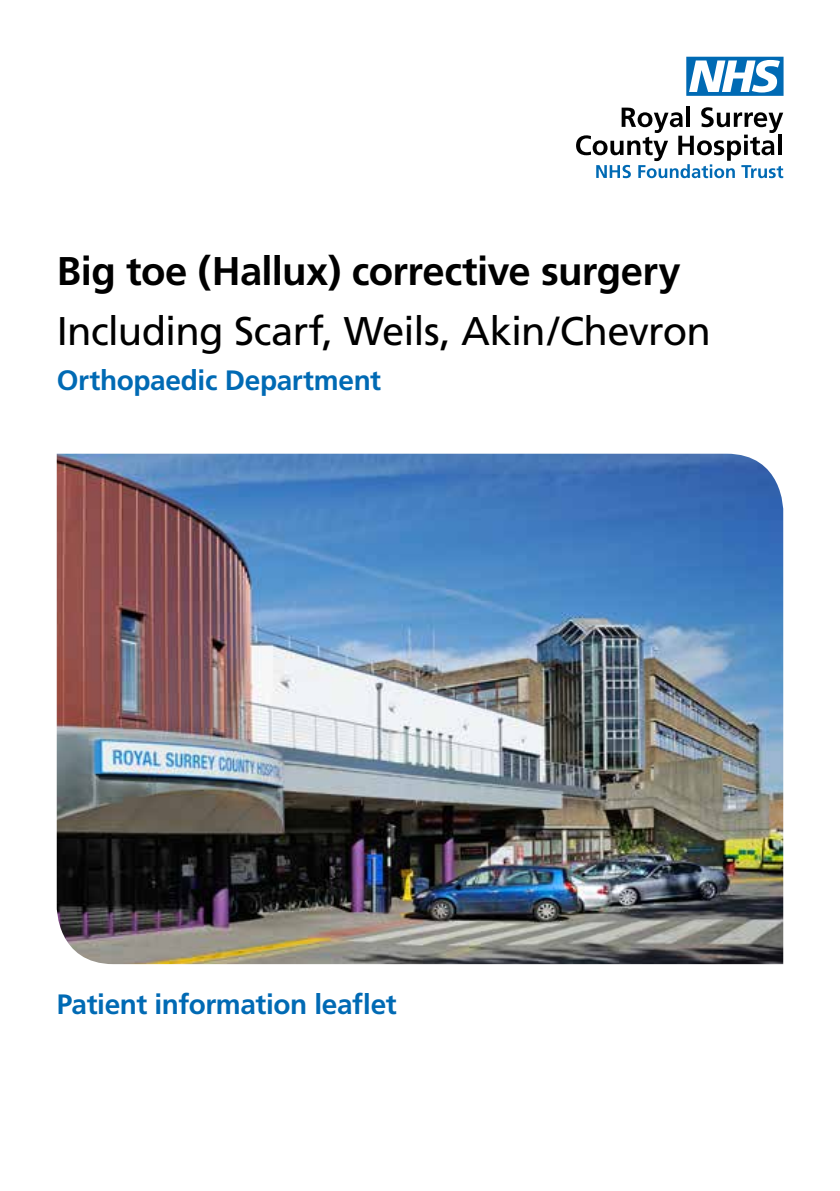
<style>
.page{position:relative;width:840px;height:1191px;background:#fff}
.page>*{position:absolute;margin:0;border:0;box-sizing:border-box;transform-origin:0 0}
.t1{font:40px "Frutiger";letter-spacing:-.02em;color:#000}
.t2{font:700 40px "Frutiger";letter-spacing:-.015em;color:#000}
.t3{font:700 28px "Frutiger";letter-spacing:-.015em;color:#006ab4}
</style>
<div class="page">
<svg style="left:686px;top:57px;width:97px;height:39px"></svg>
<svg style="left:576px;top:107px;width:206px;height:71px"></svg>
<img style="left:57px;top:454px;width:725px;height:510px">
<h1 class="t2" style="left:57px;top:248px;width:625px">Big toe (Hallux) corrective surgery</h1>
<h1 class="t1" style="left:57px;top:307px;width:655px">Including Scarf, Weils, Akin/Chevron</h1>
<p class="t3" style="left:57px;top:363px;width:326px">Orthopaedic Department</p>
<p class="t3" style="left:57px;top:987px;width:341px">Patient information leaflet</p>
</div>
